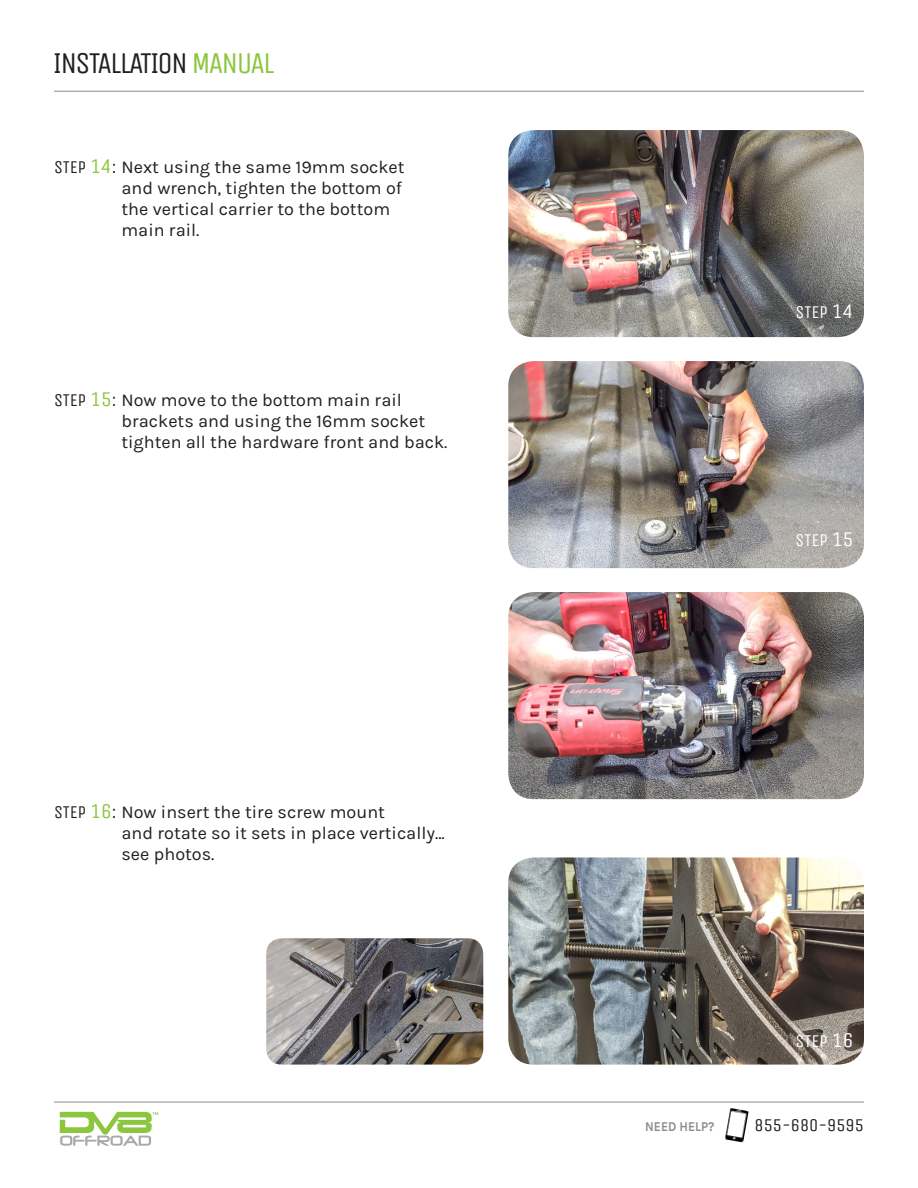
<style>
.page{position:relative;width:918px;height:1188px;background:#fff}
.page>*{position:absolute;margin:0;border:0;box-sizing:border-box;transform-origin:0 0}
.t1{font:30.3px "Unica One";letter-spacing:-.06em;color:#231f20}
.t2{font:18px/21px "Karla";color:#231f20}
.t3{font:18px "Unica One";color:#fff}
.t4{font:18px "Unica One";color:#231f20}
.t5{font:700 13.5px "Karla";color:#8a8c8f;scale:.9 1}
.s1{color:#8bc63e}
.s2{font-family:"Unica One"}
.s3{font-family:"Unica One";font-size:21px;color:#8bc63e}
.s4{font-size:21px}
</style>
<div class="page">
<svg style="left:60px;top:1112px;width:98px;height:34px"></svg>
<hr style="left:54px;top:91px;width:810px;height:1px;background:#8a8c8f">
<hr style="left:54px;top:1102px;width:810px;height:1px;background:#8a8c8f">
<img style="left:725px;top:1108px;width:24px;height:34px">
<img style="left:508px;top:130px;width:356px;height:207px">
<img style="left:508px;top:361px;width:356px;height:207px">
<img style="left:508px;top:858px;width:356px;height:207px">
<img style="left:266px;top:938px;width:217px;height:127px">
<img style="left:508px;top:592px;width:356px;height:207px">
<p class="t1" style="left:53px;top:45px;width:223px">INSTALLATION <span class="s1">MANUAL</span></p>
<p class="t2" style="left:122px;top:157px;width:285px;text-indent:-68px"><span class="s2">STEP</span> <span class="s3">14</span><span class="s2">:</span> Next using the same 19mm socket and wrench, tighten the bottom of the vertical carrier to the bottom main rail.</p>
<p class="t2" style="left:122px;top:390px;width:327px;text-indent:-68px"><span class="s2">STEP</span> <span class="s3">15</span><span class="s2">:</span> Now move to the bottom main rail brackets and using the 16mm socket tighten all the hardware front and back.</p>
<p class="t2" style="left:122px;top:802px;width:325px;text-indent:-68px"><span class="s2">STEP</span> <span class="s3">16</span><span class="s2">:</span> Now insert the tire screw mount<br>and rotate so it sets in place vertically... see photos.</p>
<p class="t3" style="left:796px;top:302px;width:59px">STEP <span class="s4">14</span></p>
<p class="t3" style="left:796px;top:530px;width:59px">STEP <span class="s4">15</span></p>
<p class="t3" style="left:796px;top:1030px;width:59px">STEP <span class="s4">16</span></p>
<p class="t5" style="left:645px;top:1119px;width:79px">NEED HELP?</p>
<p class="t4" style="left:755px;top:1115px;width:111px">855-680-9595</p>
</div>
